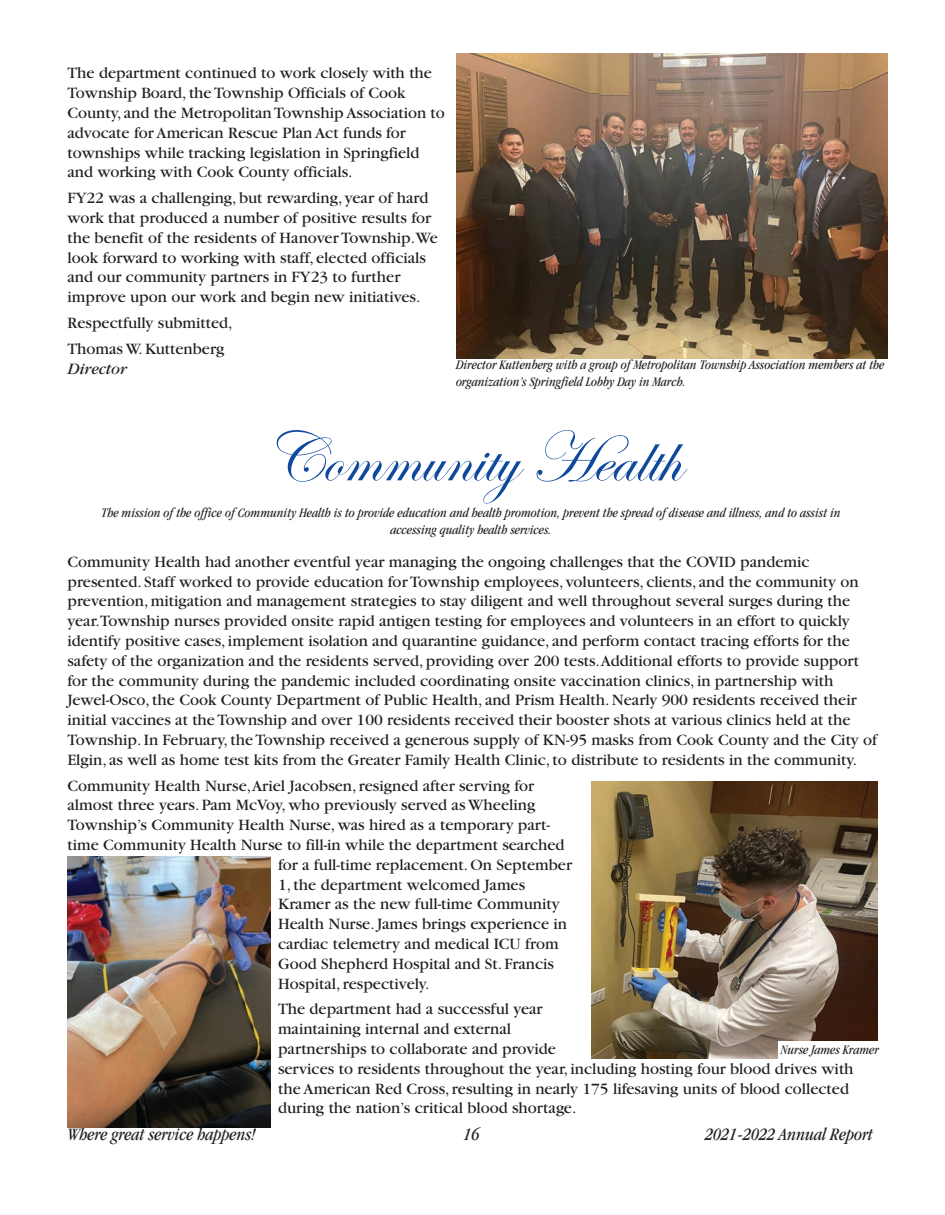
<style>
.page{position:relative;width:945px;height:1215px;background:#fff}
.page>*{position:absolute;margin:0;border:0;box-sizing:border-box;transform-origin:0 0}
.t1{font:72px "Edwardian Script ITC";color:#0f499d}
.t2{font:italic condensed 18px "Garamond";color:#231f20}
.t3{font:16.5px/19.8px "Garamond";color:#231f20}
.t4{font:italic 16.5px "Garamond";color:#231f20}
.t5{font:italic condensed 13.5px/16.2px "Garamond";color:#231f20;text-align:center}
</style>
<div class="page">
<img style="left:456px;top:53px;width:432px;height:306px">
<img style="left:592px;top:781px;width:285px;height:277px">
<img style="left:68px;top:857px;width:203px;height:270px">
<div style="left:778px;top:1041px;width:116px;height:20px;background:#fff"></div>
<p class="t3" style="left:68px;top:64px;width:379px">The department continued to work closely with the Township Board, the Township Officials of Cook County, and the Metropolitan Township Association to advocate for American Rescue Plan Act funds for townships while tracking legislation in Springfield and working with Cook County officials.</p>
<p class="t3" style="left:68px;top:188px;width:372px">FY22 was a challenging, but rewarding, year of hard work that produced a number of positive results for the benefit of the residents of Hanover Township.We look forward to working with staff, elected officials and our community partners in FY23 to further improve upon our work and begin new initiatives.</p>
<p class="t3" style="left:68px;top:310px;width:167px;line-height:25.8px">Respectfully submitted,<br>Thomas W. Kuttenberg</p>
<p class="t4" style="left:68px;top:360px;width:61px">Director</p>
<p class="t5" style="left:456px;top:357px;width:430px;text-align:left">Director Kuttenberg with a group of Metropolitan Township Association members at the organization’s Springfield Lobby Day in March.</p>
<h1 class="t1" style="left:264px;top:419px;width:418px">Community Health</h1>
<p class="t5" style="left:101px;top:505px;width:741px">The mission of the office of Community Health is to provide education and health promotion, prevent the spread of disease and illness, and to assist in accessing quality health services.</p>
<p class="t3" style="left:68px;top:552px;width:811px">Community Health had another eventful year managing the ongoing challenges that the COVID pandemic presented. Staff worked to provide education for Township employees, volunteers, clients, and the community on prevention, mitigation and management strategies to stay diligent and well throughout several surges during the year.Township nurses provided onsite rapid antigen testing for employees and volunteers in an effort to quickly identify positive cases, implement isolation and quarantine guidance, and perform contact tracing efforts for the safety of the organization and the residents served, providing over 200 tests.Additional efforts to provide support for the community during the pandemic included coordinating onsite vaccination clinics, in partnership with Jewel-Osco, the Cook County Department of Public Health, and Prism Health. Nearly 900 residents received their initial vaccines at the Township and over 100 residents received their booster shots at various clinics held at the Township. In February, the Township received a generous supply of KN-95 masks from Cook County and the City of Elgin, as well as home test kits from the Greater Family Health Clinic, to distribute to residents in the community.</p>
<p class="t3" style="left:68px;top:776px;width:468px">Community Health Nurse,Ariel Jacobsen, resigned after serving for</p>
<p class="t3" style="left:68px;top:796px;width:469px">almost three years. Pam McVoy, who previously served as Wheeling</p>
<p class="t3" style="left:68px;top:815px;width:484px">Township’s Community Health Nurse, was hired as a temporary part-</p>
<p class="t3" style="left:68px;top:835px;width:499px">time Community Health Nurse to fill-in while the department searched</p>
<p class="t3" style="left:278px;top:855px;width:296px">for a full-time replacement. On September</p>
<p class="t3" style="left:278px;top:875px;width:249px">1, the department welcomed James</p>
<p class="t3" style="left:278px;top:895px;width:283px">Kramer as the new full-time Community</p>
<p class="t3" style="left:278px;top:914px;width:291px">Health Nurse. James brings experience in</p>
<p class="t3" style="left:278px;top:934px;width:282px">cardiac telemetry and medical ICU from</p>
<p class="t3" style="left:278px;top:954px;width:278px">Good Shepherd Hospital and St. Francis</p>
<p class="t3" style="left:278px;top:974px;width:153px">Hospital, respectively.</p>
<p class="t3" style="left:278px;top:1000px;width:577px">The department had a successful year<br>maintaining internal and external<br>partnerships to collaborate and provide<br>services to residents throughout the year, including hosting four blood drives with the American Red Cross, resulting in nearly 175 lifesaving units of blood collected during the nation’s critical blood shortage.</p>
<p class="t5" style="left:781px;top:1042px;width:100px">Nurse James Kramer</p>
<p class="t2" style="left:68px;top:1124px;width:189px">Where great service happens!</p>
<p class="t2" style="left:464px;top:1124px;width:17px">16</p>
<p class="t2" style="left:705px;top:1124px;width:169px">2021-2022 Annual Report</p>
</div>
